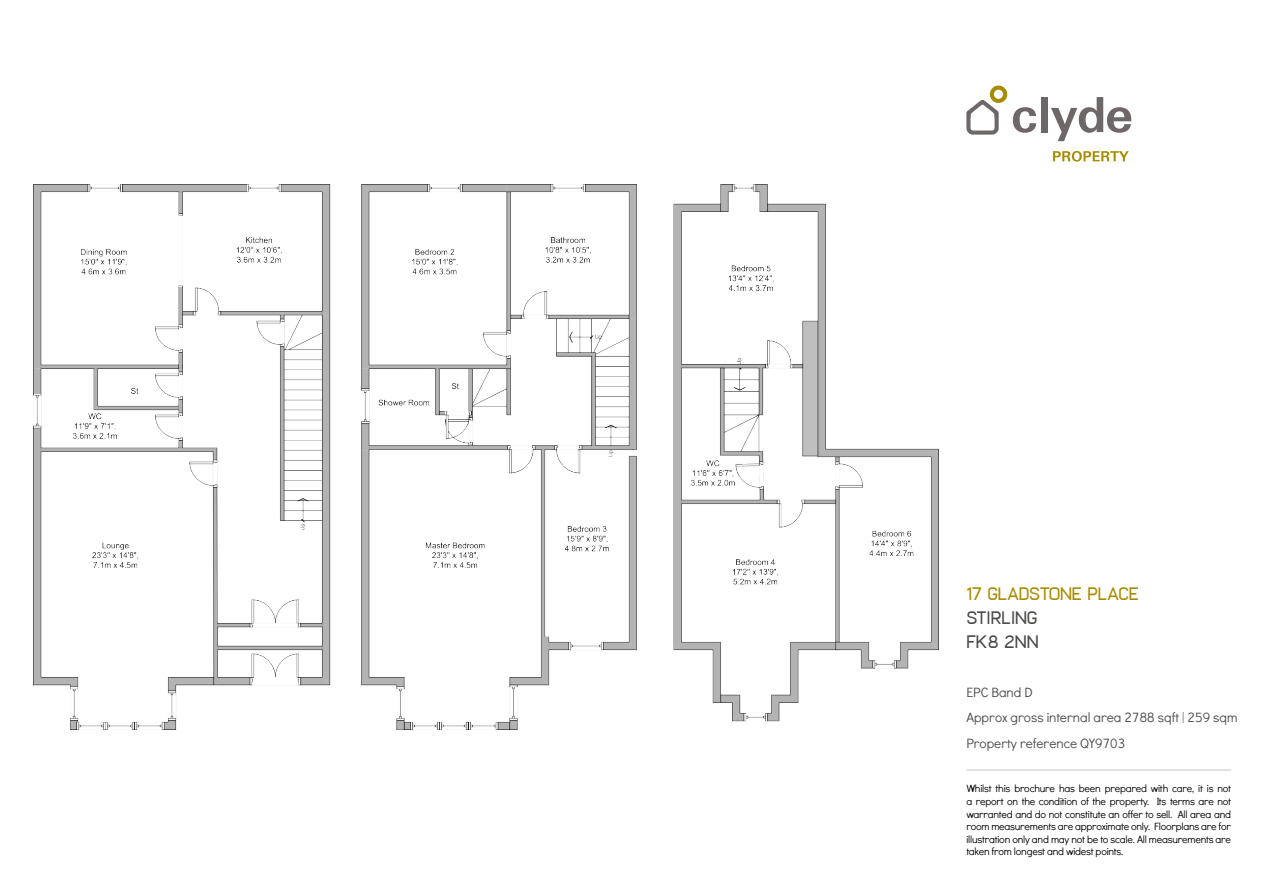
<style>
.page{position:relative;width:1263px;height:893px;background:#fff}
.page>*{position:absolute;margin:0;border:0;box-sizing:border-box;transform-origin:0 0}
.t1{font:18px "Frank";color:#a88c00}
.t2{font:18px/24px "Frank";color:#4a4a49}
.t3{font:13.5px/25.5px "Didact Gothic";color:#4d4d4c}
.t4{font:10.5px/12.6px "Didact Gothic";letter-spacing:-.02em;color:#000;text-align:justify}
</style>
<div class="page">
<div style="left:990px;top:86px;width:17px;height:17px;border:4px solid #a88c00;border-radius:50%"></div>
<svg style="left:1013px;top:107px;width:23px;height:26px"></svg>
<div style="left:1041px;top:97px;width:6px;height:35px;background:#6d6767"></div>
<svg style="left:1051px;top:97px;width:80px;height:44px"></svg>
<svg style="left:1053px;top:151px;width:76px;height:11px"></svg>
<svg style="left:966px;top:98px;width:35px;height:37px"></svg>
<hr style="left:966px;top:770px;width:265px;height:1px;background:#878787">
<img style="left:33px;top:185px;width:906px;height:545px">
<h1 class="t1" style="left:966px;top:582px;width:174px">17 GLADSTONE PLACE</h1>
<h1 class="t2" style="left:966px;top:606px;width:74px">STIRLING<br>FK8 2NN</h1>
<p class="t3" style="left:966px;top:679px;width:273px">EPC Band D<br>Approx gross internal area 2788 sqft | 259 sqm<br>Property reference QY9703</p>
<p class="t4" style="left:966px;top:782px;width:266px">Whilst this brochure has been prepared with care, it is not a report on the condition of the property. Its terms are not warranted and do not constitute an offer to sell. All area and room measurements are approximate only. Floorplans are for illustration only and may not be to scale. All measurements are taken from longest and widest points.</p>
</div>
